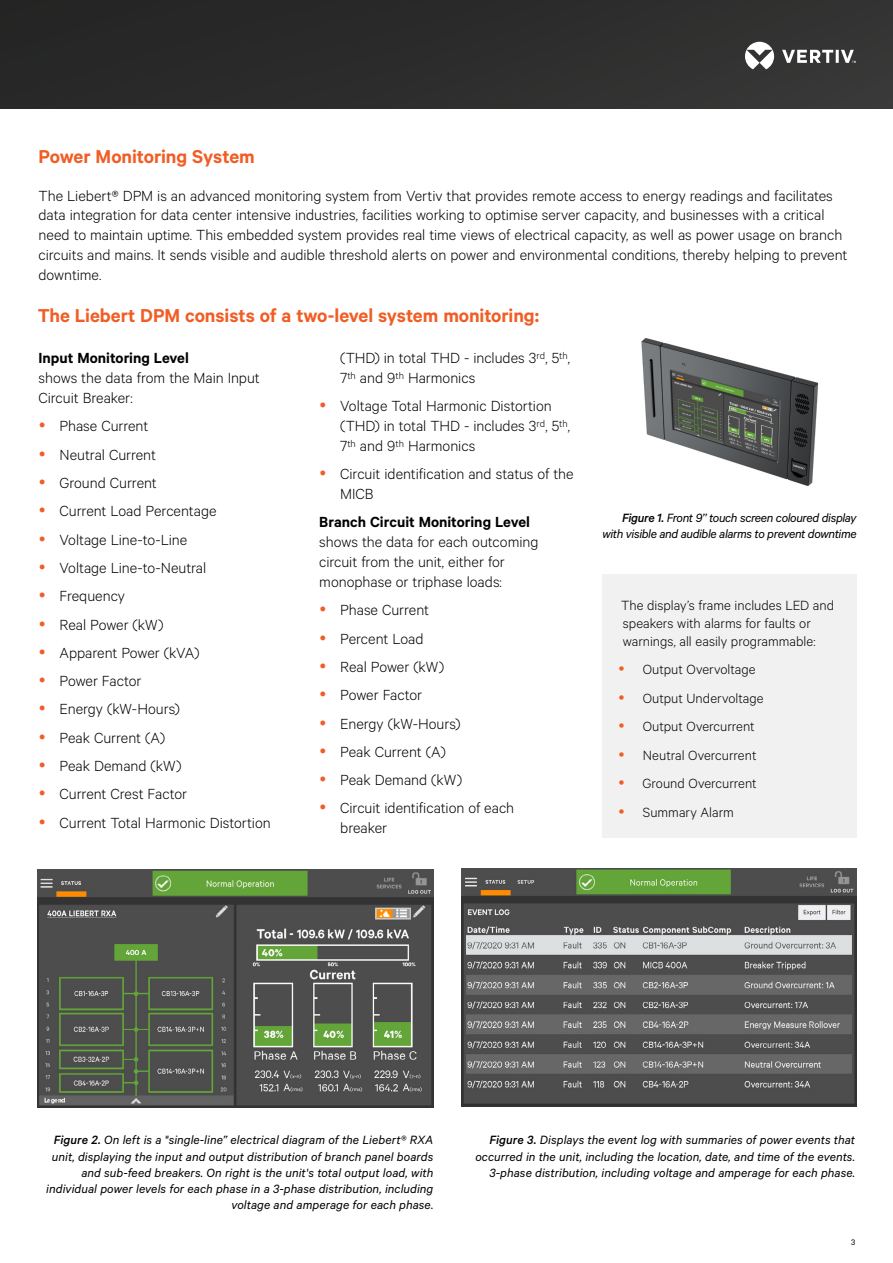
<style>
.page{position:relative;width:893px;height:1263px;background:#fff}
.page>*{position:absolute;margin:0;border:0;box-sizing:border-box;transform-origin:0 0}
.t1{font:600 21px "Calibre";letter-spacing:-.005em;color:#f15d24}
.t2{font:300 16.5px/28.3px "Calibre";letter-spacing:-.005em;color:#000}
.t3{font:600 16.5px "Calibre";color:#000}
.t4{font:300 15px/28.5px "Calibre";color:#000}
.t5{font:italic 13.5px/16.2px "Calibre";letter-spacing:.005em;color:#000;text-align:right}
.t6{font:italic 13.5px/16.2px "Calibre";letter-spacing:-.025em;color:#000;text-align:right}
.t7{font:9px "Calibre";color:#000}
.s1{font-weight:500}
</style>
<div class="page">
<img style="left:0;top:0;width:893px;height:108px">
<svg style="left:745px;top:42px;width:111px;height:27px"></svg>
<div style="left:602px;top:574px;width:254px;height:264px;background:#f1f1f2"></div>
<img style="left:461px;top:868px;width:396px;height:238px">
<img style="left:38px;top:869px;width:395px;height:238px">
<img style="left:641px;top:338px;width:178px;height:148px">
<p class="t1" style="left:39px;top:144px;width:218px">Power Monitoring System</p>
<p class="t2" style="left:39px;top:185px;width:810px;line-height:19.8px">The Liebert® DPM is an advanced monitoring system from Vertiv that provides remote access to energy readings and facilitates data integration for data center intensive industries, facilities working to optimise server capacity, and businesses with a critical need to maintain uptime. This embedded system provides real time views of electrical capacity, as well as power usage on branch circuits and mains. It sends visible and audible threshold alerts on power and environmental conditions, thereby helping to prevent downtime.</p>
<p class="t1" style="left:38px;top:303px;width:503px">The Liebert DPM consists of a two-level system monitoring:</p>
<p class="t3" style="left:39px;top:348px;width:152px">Input Monitoring Level</p>
<p class="t2" style="left:39px;top:367px;width:223px;line-height:19.8px">shows the data from the Main Input<br>Circuit Breaker:</p>
<p class="t2" style="left:60px;top:411px;width:213px">Phase Current<br>Neutral Current<br>Ground Current<br>Current Load Percentage<br>Voltage Line-to-Line<br>Voltage Line-to-Neutral<br>Frequency<br>Real Power (kW)<br>Apparent Power (kVA)<br>Power Factor<br>Energy (kW-Hours)<br>Peak Current (A)<br>Peak Demand (kW)<br>Current Crest Factor<br>Current Total Harmonic Distortion</p>
<p class="t2" style="left:340px;top:347px;width:231px;line-height:20px">(THD) in total THD - includes 3<sup>rd</sup>, 5<sup>th</sup>,<br>7<sup>th</sup> and 9<sup>th</sup> Harmonics</p>
<p class="t2" style="left:340px;top:395px;width:231px;line-height:19.8px">Voltage Total Harmonic Distortion (THD) in total THD - includes 3<sup>rd</sup>, 5<sup>th</sup>,<br>7<sup>th</sup> and 9<sup>th</sup> Harmonics</p>
<p class="t2" style="left:340px;top:463px;width:235px;line-height:19.8px">Circuit identification and status of the<br>MICB</p>
<p class="t3" style="left:319px;top:512px;width:212px">Branch Circuit Monitoring Level</p>
<p class="t2" style="left:319px;top:531px;width:221px;line-height:19.8px">shows the data for each outcoming circuit from the unit, either for monophase or triphase loads:</p>
<p class="t2" style="left:340px;top:595px;width:175px">Phase Current<br>Percent Load<br>Real Power (kW)<br>Power Factor<br>Energy (kW-Hours)<br>Peak Current (A)<br>Peak Demand (kW)<br>Circuit identification of each</p>
<p class="t2" style="left:340px;top:813px;width:48px">breaker</p>
<p class="t6" style="left:602px;top:509px;width:256px"><span class="s1">Figure 1.</span> Front 9’’ touch screen coloured display with visible and audible alarms to prevent downtime</p>
<p class="t4" style="left:621px;top:595px;width:215px;line-height:18px">The display’s frame includes LED and speakers with alarms for faults or warnings, all easily programmable:</p>
<p class="t4" style="left:642px;top:655px;width:123px">Output Overvoltage<br>Output Undervoltage<br>Output Overcurrent<br>Neutral Overcurrent<br>Ground Overcurrent<br>Summary Alarm</p>
<p class="t5" style="left:46px;top:1131px;width:389px"><span class="s1">Figure 2.</span> On left is a "single-line” electrical diagram of the Liebert® RXA unit, displaying the input and output distribution of branch panel boards and sub-feed breakers. On right is the unit's total output load, with individual power levels for each phase in a 3-phase distribution, including voltage and amperage for each phase.</p>
<p class="t5" style="left:475px;top:1131px;width:381px"><span class="s1">Figure 3.</span> Displays the event log with summaries of power events that occurred in the unit, including the location, date, and time of the events.<br>3-phase distribution, including voltage and amperage for each phase.</p>
<p class="t7" style="left:851px;top:1236px;width:6px">3</p>
</div>
